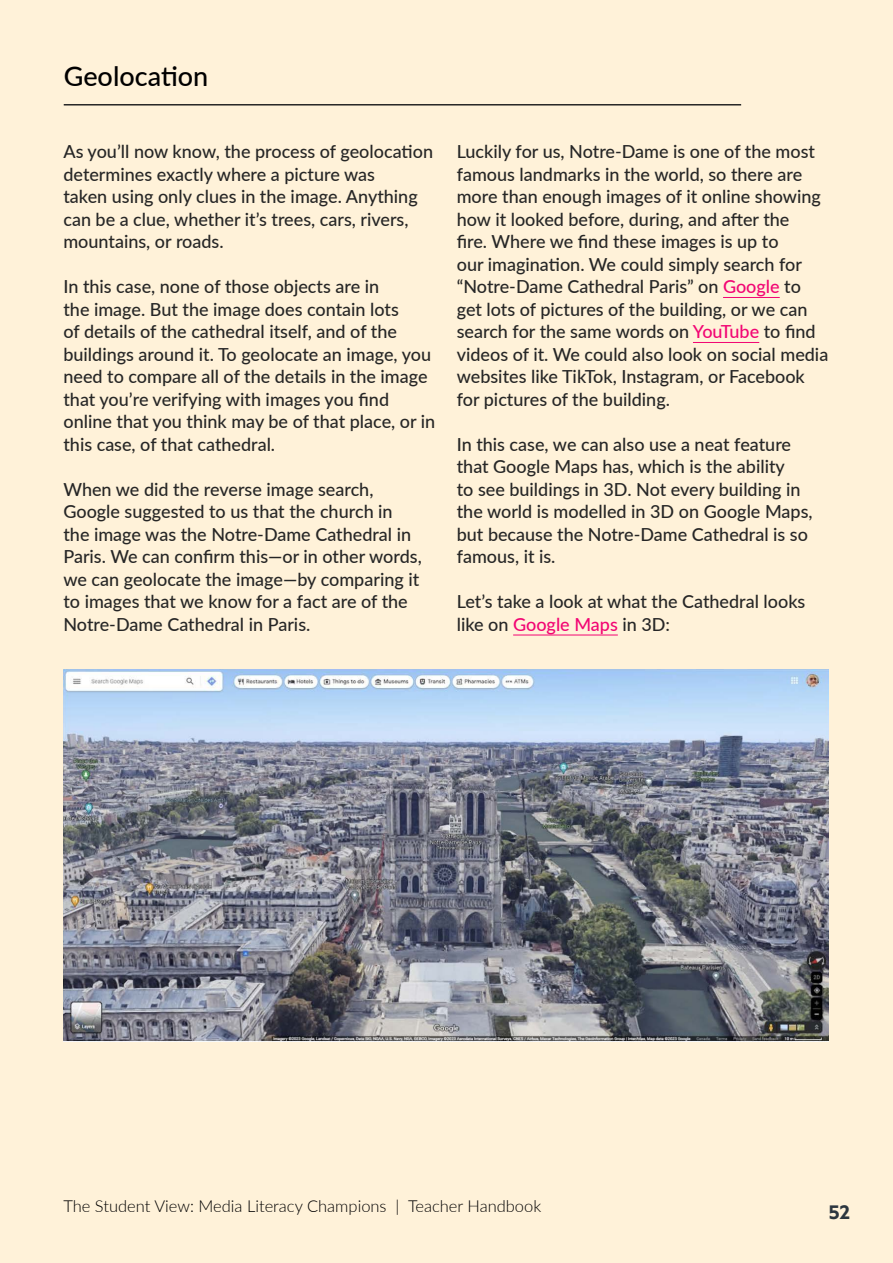
<style>
.page{position:relative;width:893px;height:1263px;background:#fff}
.page>*{position:absolute;margin:0;border:0;box-sizing:border-box;transform-origin:0 0}
.t1{font:500 27px "Lato";color:#000}
.t2{font:500 18px/22.5px "Lato";color:#262626}
.t3{font:300 16.5px "Lato";color:#000}
.t4{font:700 16.5px "Capitana";color:#2c363f}
.s1{color:#f20573}
</style>
<div class="page">
<div style="left:0;top:0;width:892px;height:1263px;background:#fff2d9"></div>
<hr style="left:723px;top:297px;width:57px;height:1px;background:#f20573">
<hr style="left:693px;top:342px;width:66px;height:1px;background:#f20573">
<hr style="left:513px;top:635px;width:105px;height:1px;background:#f20573">
<hr style="left:64px;top:104px;width:677px;height:2px;background:#262626">
<img style="left:64px;top:670px;width:765px;height:371px">
<h1 class="t1" style="left:64px;top:56px;width:146px">Geolocation</h1>
<p class="t2" style="left:63px;top:140px;width:371px">As you’ll now know, the process of geolocation determines exactly where a picture was<br>taken using only clues in the image. Anything can be a clue, whether it’s trees, cars, rivers, mountains, or roads.</p>
<p class="t2" style="left:63px;top:275px;width:373px">In this case, none of those objects are in<br>the image. But the image does contain lots<br>of details of the cathedral itself, and of the buildings around it. To geolocate an image, you need to compare all of the details in the image that you’re verifying with images you find online that you think may be of that place, or in this case, of that cathedral.</p>
<p class="t2" style="left:63px;top:477px;width:360px">When we did the reverse image search, Google suggested to us that the church in the image was the Notre-Dame Cathedral in Paris. We can confirm this—or in other words, we can geolocate the image—by comparing it to images that we know for a fact are of the Notre-Dame Cathedral in Paris.</p>
<p class="t2" style="left:457px;top:140px;width:373px">Luckily for us, Notre-Dame is one of the most famous landmarks in the world, so there are more than enough images of it online showing how it looked before, during, and after the<br>fire. Where we find these images is up to<br>our imagination. We could simply search for “Notre-Dame Cathedral Paris” on <span class="s1">Google</span> to get lots of pictures of the building, or we can search for the same words on <span class="s1">YouTube</span> to find videos of it. We could also look on social media websites like TikTok, Instagram, or Facebook for pictures of the building.</p>
<p class="t2" style="left:457px;top:432px;width:357px">In this case, we can also use a neat feature that Google Maps has, which is the ability<br>to see buildings in 3D. Not every building in the world is modelled in 3D on Google Maps, but because the Notre-Dame Cathedral is so famous, it is.</p>
<p class="t2" style="left:457px;top:590px;width:350px">Let’s take a look at what the Cathedral looks like on <span class="s1">Google Maps</span> in 3D:</p>
<p class="t3" style="left:63px;top:1195px;width:479px">The Student View: Media Literacy Champions | Teacher Handbook</p>
<p class="t4" style="left:829px;top:1199px;width:22px">52</p>
</div>
